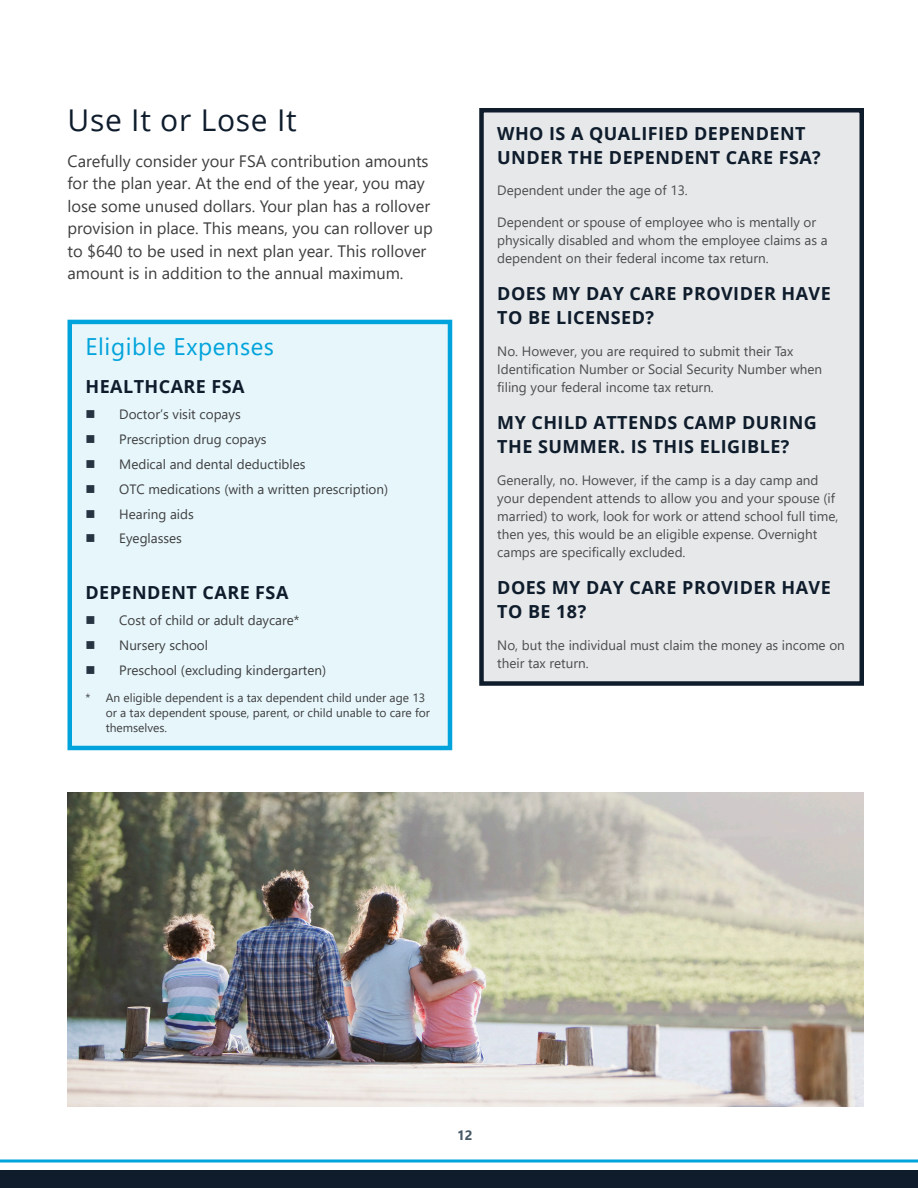
<style>
.page{position:relative;width:918px;height:1188px;background:#fff}
.page>*{position:absolute;margin:0;border:0;box-sizing:border-box;transform-origin:0 0}
.Body_Text{font:30px "Open Sans";letter-spacing:.025em;color:#0e1c2c}
.Header_2{font:24px "Segoe UI";letter-spacing:.025em;color:#00a3db}
.Exhibit_Text{font:700 18px/24px "Open Sans";letter-spacing:.025em;color:#0e1c2c}
.Header_3{font:700 18px/24px "Open Sans";letter-spacing:.025em;color:#0e1c2c}
.Footnote{font:700 18px "Open Sans";letter-spacing:.025em;color:#0e1c2c}
.Body_Text-2{font:16.5px/22.5px "Segoe UI";color:#3e3e3f}
.Exhibit_Text-2{font:13.5px/18px "Segoe UI";color:#4b4c4d}
.Footnote-2{font:13.5px/24.9px "Segoe UI";color:#3e3e3f}
.t1{font:700 13.5px "Segoe UI";color:#475865}
.Footnote-3{font:12px/15px "Segoe UI";color:#3e3e3f}
.s1{font-style:inherit}
</style>
<div class="page">
<div style="left:0;top:1171px;width:918px;height:17px;background:#0e1c2c"></div>
<hr style="left:0;top:1160px;width:918px;height:2px;background:#00a3db">
<div style="left:482px;top:110px;width:380px;height:574px;background:#e7e8ea"></div>
<div style="left:479px;top:108px;width:385px;height:578px;border:4px solid #0e1c2c"></div>
<div style="left:70px;top:322px;width:380px;height:426px;background:#e6f6fb"></div>
<div style="left:68px;top:320px;width:384px;height:430px;border:4px solid #00a3db"></div>
<img style="left:68px;top:793px;width:796px;height:314px">
<p class="Body_Text" style="left:68px;top:100px;width:231px">Use It or Lose It</p>
<p class="Body_Text-2" style="left:68px;top:148px;width:367px">Carefully consider your FSA contribution amounts for the plan year. At the end of the year, you may lose some unused dollars. Your plan has a rollover provision in place. This means, you can rollover up to $<span class="s1">640</span> to be used in next plan year. This rollover amount is in addition to the annual maximum.</p>
<p class="Header_2" style="left:86px;top:324px;width:190px">Eligible Expenses</p>
<p class="Exhibit_Text" style="left:86px;top:374px;width:161px">HEALTHCARE FSA</p>
<p class="Footnote-2" style="left:119px;top:400px;width:271px">Doctor’s visit copays<br>Prescription drug copays<br>Medical and dental deductibles<br>O<span class="s1">TC</span> medications (with a written prescription)<br>Hearing aids<br>Eyeglasses</p>
<p class="Footnote" style="left:86px;top:580px;width:204px">DEPENDENT CARE FSA</p>
<p class="Footnote-2" style="left:119px;top:607px;width:208px">Cost of child or adult daycare*<br>Nursery school<br>Preschool (excluding kindergarten)</p>
<p class="Footnote-3" style="left:106px;top:689px;width:326px;text-indent:-20px">* An eligible dependent is a tax dependent child under age 13 or a tax dependent spouse, parent, or child unable to care for themselves.</p>
<p class="Header_3" style="left:497px;top:121px;width:325px">WHO IS A QUALIFIED DEPENDENT<br>UNDER THE DEPENDENT CARE FSA?</p>
<p class="Exhibit_Text-2" style="left:497px;top:180px;width:192px">Dependent under the age of 13.</p>
<p class="Exhibit_Text-2" style="left:497px;top:212px;width:332px">Dependent or spouse of employee who is mentally or physically disabled and whom the employee claims as a dependent on their federal income tax return.</p>
<p class="Header_3" style="left:497px;top:281px;width:335px">DOES MY DAY CARE PROVIDER HAVE<br>TO BE LICENSED?</p>
<p class="Exhibit_Text-2" style="left:497px;top:341px;width:327px">No. However, you are required to submit their Tax<br>Identification Number or Social Security Number when filing your federal income tax return.</p>
<p class="Exhibit_Text" style="left:497px;top:410px;width:321px">MY CHILD ATTENDS CAMP DURING<br>THE SUMMER. IS THIS ELIGIBLE?</p>
<p class="Exhibit_Text-2" style="left:497px;top:470px;width:343px">Generally, no. However, if the camp is a day camp and your dependent attends to allow you and your spouse (if married) to work, look for work or attend school full time, then yes, this would be an eligible expense. Overnight camps are specifically excluded.</p>
<p class="Exhibit_Text" style="left:497px;top:575px;width:335px">DOES MY DAY CARE PROVIDER HAVE<br>TO BE 18?</p>
<p class="Exhibit_Text-2" style="left:497px;top:635px;width:349px">No, but the individual must claim the money as income on their tax return.</p>
<p class="t1" style="left:457px;top:1123px;width:17px">12</p>
</div>
